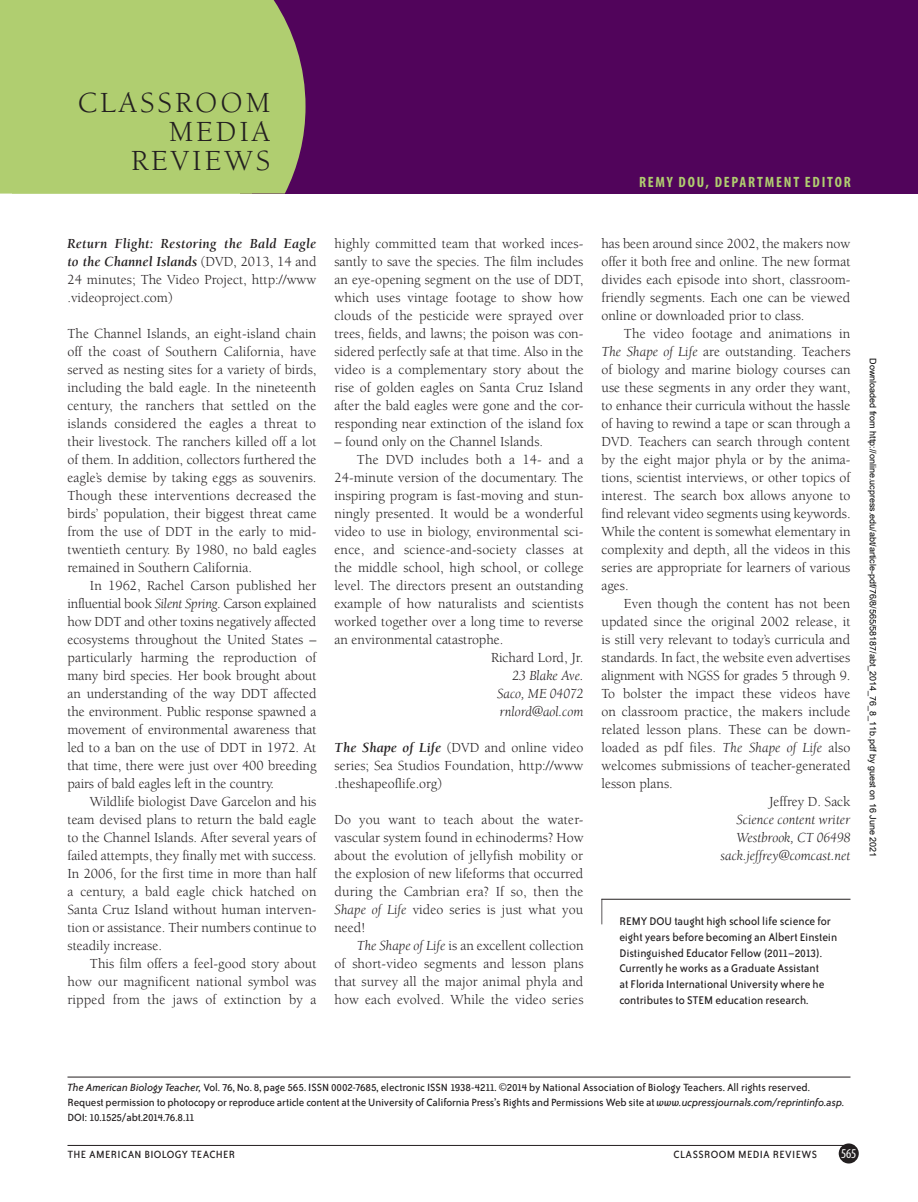
<style>
.page{position:relative;width:918px;height:1202px;background:#fff}
.page>*{position:absolute;margin:0;border:0;box-sizing:border-box;transform-origin:0 0}
.t1{font:30px/28.5px "Berkeley";letter-spacing:.1em;color:#231f20;text-align:right}
.t2{font:700 condensed 15px "Myriad Pro";letter-spacing:.12em;color:#b0ce70}
.t3{font:14.25px/18px "Berkeley";letter-spacing:.005em;color:#231f20;text-align:justify}
.t4{font:italic 14.25px/18px "Berkeley";color:#231f20;text-align:justify}
.t5{font:14.25px "Berkeley";letter-spacing:-.02em;color:#231f20}
.t6{font:condensed 13.5px "Myriad Pro";color:#fff}
.t7{font:12.75px/15.8px "Bailey Sans ITC";color:#231f20}
.t8{font:12px/15px "Bailey Sans ITC";letter-spacing:-.01em;color:#231f20}
.t9{font:italic 12px "Bailey Sans ITC";letter-spacing:-.005em;color:#231f20}
.t10{font:12px "Bailey Sans ITC";letter-spacing:.03em;color:#231f20}
.t11{font:9px "Arial";color:#000}
.s1{font-weight:700;font-style:italic}
.s2{font-style:italic}
.s3{font-style:normal}
.s4{font-family:"Myriad"}
</style>
<div class="page">
<div style="left:839px;top:1143px;width:20px;height:20px;background:#231f20;border-radius:50%"></div>
<hr style="left:68px;top:1145px;width:779px;height:1px;background:#231f20">
<div style="left:241px;top:0;width:677px;height:194px;background:#51045b"></div>
<div style="left:0;top:0;width:12px;height:194px;background:#b0ce70"></div>
<div style="left:12px;top:0;width:294px;height:194px;background:#b0ce70"></div>
<hr style="left:602px;top:898px;width:248px;height:1px;background:#231f20">
<svg style="left:602px;top:898px;width:1px;height:26px"></svg>
<hr style="left:68px;top:1076px;width:782px;height:1px;background:#231f20">
<h1 class="t1" style="left:78px;top:89px;width:194px">CLASSROOM<br>MEDIA<br>REVIEWS</h1>
<p class="t2" style="left:639px;top:173px;width:212px">REMY DOU, DEPARTMENT EDITOR</p>
<p class="t3" style="left:68px;top:234px;width:251px"><span class="s1">Return Flight: Restoring the Bald Eagle to the Channel Islands</span> (DVD, 2013, 14 and 24 minutes; The Video Project, http://www .videoproject.com)</p>
<p class="t3" style="left:68px;top:324px;width:251px">The Channel Islands, an eight-island chain off the coast of Southern California, have served as nesting sites for a variety of birds, including the bald eagle. In the nineteenth century, the ranchers that settled on the islands considered the eagles a threat to their livestock. The ranchers killed off a lot of them. In addition, collectors furthered the eagle’s demise by taking eggs as souvenirs.<br>Though these interventions decreased the birds’ population, their biggest threat came from the use of DDT in the early to mid&shy;twentieth century. By 1980, no bald eagles remained in Southern California.</p>
<p class="t3" style="left:68px;top:576px;width:251px;text-indent:22px">In 1962, Rachel Carson published her influential book <span class="s2">Silent Spring</span>. Carson explained how DDT and other toxins negatively affected ecosystems throughout the United States – particularly harming the reproduction of many bird species. Her book brought about an understanding of the way DDT affected the environment. Public response spawned a movement of environmental awareness that led to a ban on the use of DDT in 1972. At that time, there were just over 400 breeding pairs of bald eagles left in the country.</p>
<p class="t3" style="left:68px;top:792px;width:251px;text-indent:22px">Wildlife biologist Dave Garcelon and his team devised plans to return the bald eagle to the Channel Islands. After several years of failed attempts, they finally met with success.<br>In 2006, for the first time in more than half a century, a bald eagle chick hatched on Santa Cruz Island without human interven&shy;tion or assistance. Their numbers continue to steadily increase.</p>
<p class="t3" style="left:68px;top:954px;width:251px;text-indent:22px">This film offers a feel-good story about how our magnificent national symbol was ripped from the jaws of extinction by a</p>
<p class="t3" style="left:334px;top:234px;width:251px">highly committed team that worked inces&shy;santly to save the species. The film includes an eye-opening segment on the use of DDT, which uses vintage footage to show how clouds of the pesticide were sprayed over trees, fields, and lawns; the poison was con&shy;sidered perfectly safe at that time. Also in the video is a complementary story about the rise of golden eagles on Santa Cruz Island after the bald eagles were gone and the cor&shy;responding near extinction of the island fox</p>
<p class="t3" style="left:334px;top:432px;width:210px">– found only on the Channel Islands.</p>
<p class="t3" style="left:357px;top:450px;width:228px">The DVD includes both a 14- and a</p>
<p class="t3" style="left:334px;top:468px;width:250px">24-minute version of the documentary. The</p>
<p class="t3" style="left:334px;top:486px;width:251px">inspiring program is fast-moving and stun-</p>
<p class="t3" style="left:334px;top:504px;width:250px">ningly presented. It would be a wonderful</p>
<p class="t3" style="left:334px;top:522px;width:251px">video to use in biology, environmental sci-</p>
<p class="t3" style="left:334px;top:540px;width:251px">ence, and science-and-society classes at</p>
<p class="t3" style="left:334px;top:558px;width:251px">the middle school, high school, or college</p>
<p class="t3" style="left:334px;top:576px;width:250px">level. The directors present an outstanding</p>
<p class="t3" style="left:334px;top:594px;width:251px">example of how naturalists and scientists</p>
<p class="t3" style="left:334px;top:612px;width:250px">worked together over a long time to reverse</p>
<p class="t3" style="left:334px;top:630px;width:171px">an environmental catastrophe.</p>
<p class="t3" style="left:491px;top:648px;width:94px">Richard Lord, Jr.</p>
<p class="t4" style="left:497px;top:666px;width:88px;text-indent:15px">23 Blake Ave.<br>Saco, ME 04072 rnlord@aol.com</p>
<p class="t3" style="left:334px;top:738px;width:250px"><span class="s1">The Shape of Life</span> (DVD and online video series; Sea Studios Foundation, http://www .theshapeoflife.org)</p>
<p class="t3" style="left:334px;top:810px;width:251px">Do you want to teach about the water&shy;vascular system found in echinoderms? How about the evolution of jellyfish mobility or the explosion of new lifeforms that occurred during the Cambrian era? If so, then the <span class="s2">Shape of Life</span> video series is just what you need!</p>
<p class="t3" style="left:334px;top:936px;width:251px;text-indent:22px"><span class="s2">The Shape of Life</span> is an excellent collection of short-video segments and lesson plans that survey all the major animal phyla and how each evolved. While the video series</p>
<p class="t3" style="left:602px;top:234px;width:251px">has been around since 2002, the makers now offer it both free and online. The new format divides each episode into short, classroom&shy;friendly segments. Each one can be viewed online or downloaded prior to class.</p>
<p class="t3" style="left:602px;top:324px;width:251px;text-indent:22px">The video footage and animations in <span class="s2">The Shape of Life</span> are outstanding. Teachers of biology and marine biology courses can use these segments in any order they want, to enhance their curricula without the hassle of having to rewind a tape or scan through a DVD. Teachers can search through content by the eight major phyla or by the anima&shy;tions, scientist interviews, or other topics of interest. The search box allows anyone to find relevant video segments using keywords.<br>While the content is somewhat elementary in complexity and depth, all the videos in this series are appropriate for learners of various ages.</p>
<p class="t3" style="left:624px;top:594px;width:228px">Even though the content has not been</p>
<p class="t3" style="left:602px;top:612px;width:251px">updated since the original 2002 release, it</p>
<p class="t3" style="left:602px;top:630px;width:250px">is still very relevant to today’s curricula and</p>
<p class="t3" style="left:602px;top:648px;width:250px">standards. In fact, the website even advertises</p>
<p class="t5" style="left:602px;top:667px;width:251px">alignment with NGSS for grades 5 through 9.</p>
<p class="t3" style="left:602px;top:684px;width:250px">To bolster the impact these videos have</p>
<p class="t3" style="left:602px;top:702px;width:251px">on classroom practice, the makers include</p>
<p class="t3" style="left:602px;top:720px;width:251px">related lesson plans. These can be down-</p>
<p class="t3" style="left:602px;top:738px;width:250px">loaded as pdf files. <span class="s2">The Shape of Life</span> also</p>
<p class="t3" style="left:601px;top:756px;width:251px">welcomes submissions of teacher-generated</p>
<p class="t3" style="left:601px;top:774px;width:73px">lesson plans.</p>
<p class="t3" style="left:769px;top:792px;width:83px">Jeffrey D. Sack</p>
<p class="t4" style="left:721px;top:810px;width:131px;text-align:right">Science content writer<br>Westbrook, CT 06498 sack.jeffrey@comcast.net</p>
<p class="t11" style="left:877px;top:358px;width:501px;rotate:90deg">Downloaded from http://online.ucpress.edu/abt/article-pdf/76/8/565/58187/abt_2014_76_8_11b.pdf by guest on 16 June 2021</p>
<p class="t7" style="left:620px;top:913px;width:219px">Remy Dou taught high school life science for eight years before becoming an Albert Einstein Distinguished Educator Fellow (2011–2013).<br>Currently he works as a Graduate Assistant<br>at Florida I nternational University where he contributes to STEM education research.</p>
<p class="t9" style="left:68px;top:1081px;width:247px">The American Biology Teacher, <span class="s3">Vol. 76, N o. 8, page 565. ISSN</span></p>
<p class="t8" style="left:331px;top:1080px;width:102px">0002-7685, electronic ISSN</p>
<p class="t8" style="left:68px;top:1080px;width:779px;text-indent:383px">1938-4211. <span class="s4">©</span>2014 by N ational Association of Biology Teachers. All rights reserved.<br>Request permission to photocopy or reproduce article content at the University of California Press’s Rights and Permissions Web site at <span class="s2">www.ucpressjournals.com/reprintinfo.asp.<br></span>DOI : 10.1525/abt.2014.76.8.11</p>
<p class="t10" style="left:68px;top:1147px;width:169px">The american biology teacher</p>
<p class="t10" style="left:673px;top:1147px;width:145px">Classroom M edia Reviews</p>
<p class="t6" style="left:841px;top:1145px;width:17px">565</p>
</div>
